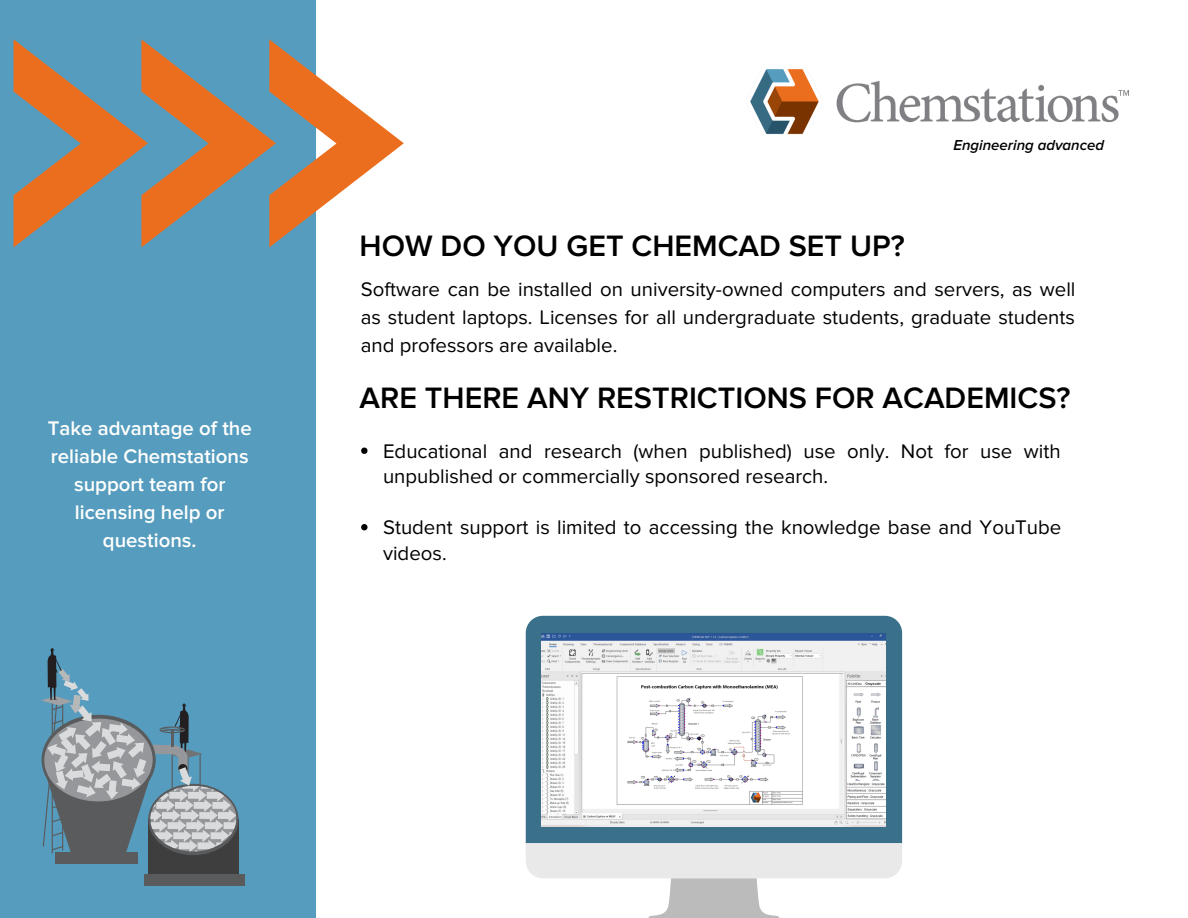
<style>
.page{position:relative;width:1188px;height:918px;background:#fff}
.page>*{position:absolute;margin:0;border:0;box-sizing:border-box;transform-origin:0 0}
.t1{font:600 30.6px "Proxima Nova";color:#000}
.t2{font:20.4px/28px "Proxima Nova";color:#000}
.t3{font:600 20.4px/28px "Proxima Nova";color:#fffffe;text-align:center}
.t4{font:italic 600 15px "Proxima Nova";color:#000}
</style>
<div class="page">
<div style="left:0;top:0;width:315px;height:918px;background:#559cbe"></div>
<div style="left:148px;top:819px;width:91px;height:60px;background:#3e3e3f"></div>
<div style="left:144px;top:874px;width:100px;height:12px;background:#5a5b5d"></div>
<svg style="left:41px;top:648px;width:195px;height:215px"></svg>
<img style="left:748px;top:69px;width:380px;height:66px">
<div style="left:526px;top:616px;width:376px;height:227px;background:#3b708a"></div>
<svg style="left:526px;top:843px;width:376px;height:75px"></svg>
<img style="left:542px;top:634px;width:344px;height:193px">
<svg style="left:361px;top:448px;width:7px;height:6px"></svg>
<svg style="left:361px;top:524px;width:7px;height:6px"></svg>
<svg style="left:14px;top:39px;width:390px;height:208px"></svg>
<p class="t3" style="left:48px;top:414px;width:206px">Take advantage of the reliable Chemstations support team for licensing help or questions.</p>
<p class="t4" style="left:953px;top:137px;width:152px">Engineering advanced</p>
<h1 class="t1" style="left:360px;top:228px;width:547px">HOW DO YOU GET CHEMCAD SET UP?</h1>
<p class="t2" style="left:361px;top:275px;width:716px;text-align:justify">Software can be installed on university-owned computers and servers, as well as student laptops. Licenses for all undergraduate students, graduate students and professors are available.</p>
<h1 class="t1" style="left:360px;top:380px;width:712px">ARE THERE ANY RESTRICTIONS FOR ACADEMICS?</h1>
<p class="t2" style="left:383px;top:439px;width:679px;line-height:25.5px">Educational and research (when published) use only. Not for use with unpublished or commercially sponsored research.</p>
<p class="t2" style="left:383px;top:515px;width:680px;line-height:25.5px">Student support is limited to accessing the knowledge base and YouTube videos.</p>
</div>
